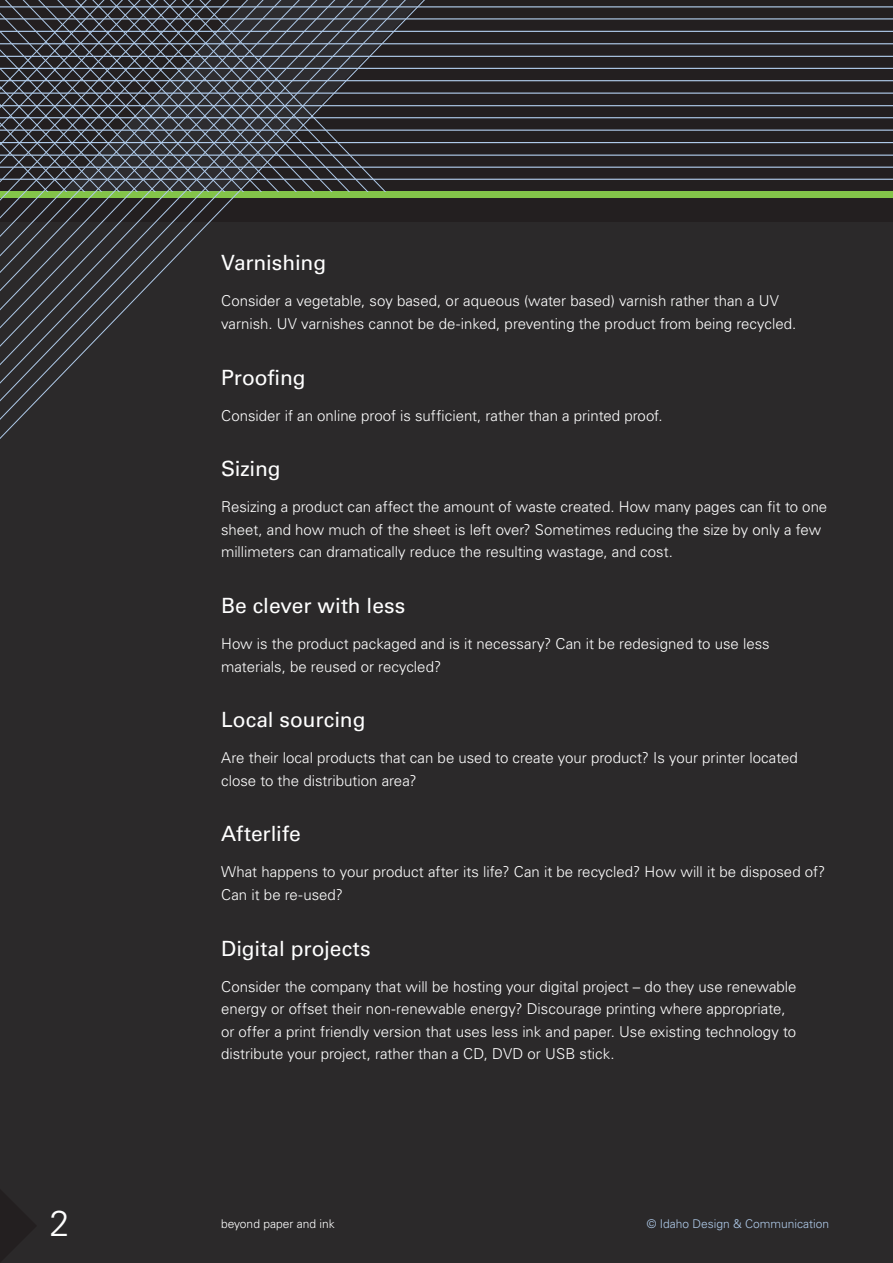
<style>
.page{position:relative;width:893px;height:1263px;background:#2b292a}
.page>*{position:absolute;margin:0;border:0;box-sizing:border-box;transform-origin:0 0}
.t1{font:300 36px "Univers LT Std";color:#fff}
.t2{font:21px "Univers LT Std";letter-spacing:-.005em;color:#fff}
.t3{font:300 15px/22.5px "Univers LT Std";color:#fff}
.t4{font:300 12px "Univers LT Std";color:#afcae9}
.t5{font:300 12px "Univers LT Std";color:#fff}
</style>
<div class="page">
<div style="left:0;top:0;width:893px;height:221px;background:#231f20"></div>
<hr style="left:0;top:7px;width:893px;height:1px;background:#afcae9">
<hr style="left:0;top:19px;width:893px;height:1px;background:#afcae9">
<hr style="left:0;top:31px;width:893px;height:1px;background:#afcae9">
<hr style="left:0;top:44px;width:893px;height:1px;background:#afcae9">
<hr style="left:0;top:56px;width:893px;height:1px;background:#afcae9">
<hr style="left:0;top:68px;width:893px;height:1px;background:#afcae9">
<hr style="left:0;top:80px;width:893px;height:1px;background:#afcae9">
<hr style="left:0;top:93px;width:893px;height:1px;background:#afcae9">
<hr style="left:0;top:105px;width:893px;height:1px;background:#afcae9">
<hr style="left:0;top:117px;width:893px;height:1px;background:#afcae9">
<hr style="left:0;top:130px;width:893px;height:1px;background:#afcae9">
<hr style="left:0;top:142px;width:893px;height:1px;background:#afcae9">
<hr style="left:0;top:155px;width:893px;height:1px;background:#afcae9">
<hr style="left:0;top:167px;width:893px;height:1px;background:#afcae9">
<hr style="left:0;top:179px;width:893px;height:1px;background:#afcae9">
<hr style="left:0;top:191px;width:893px;height:1px;background:#afcae9">
<div style="left:0;top:192px;width:893px;height:6px;background:#83c449"></div>
<svg style="left:437px;top:6px;width:105px;height:186px"></svg>
<svg style="left:0;top:192px;width:239px;height:247px"></svg>
<svg style="left:0;top:0;width:437px;height:192px"></svg>
<h2 class="t2" style="left:221px;top:250px;width:107px">Varnishing</h2>
<p class="t3" style="left:221px;top:290px;width:577px">Consider a vegetable, soy based, or aqueous (water based) varnish rather than a UV varnish. UV varnishes cannot be de-inked, preventing the product from being recycled.</p>
<h2 class="t2" style="left:221px;top:365px;width:86px">Proofing</h2>
<p class="t3" style="left:221px;top:404px;width:443px">Consider if an online proof is sufficient, rather than a printed proof.</p>
<h2 class="t2" style="left:221px;top:456px;width:61px">Sizing</h2>
<p class="t3" style="left:221px;top:496px;width:608px">Resizing a product can affect the amount of waste created. How many pages can fit to one sheet, and how much of the sheet is left over? Sometimes reducing the size by only a few millimeters can dramatically reduce the resulting wastage, and cost.</p>
<h2 class="t2" style="left:221px;top:593px;width:186px">Be clever with less</h2>
<p class="t3" style="left:221px;top:632px;width:550px">How is the product packaged and is it necessary? Can it be redesigned to use less materials, be reused or recycled?</p>
<h2 class="t2" style="left:221px;top:707px;width:146px">Local sourcing</h2>
<p class="t3" style="left:221px;top:747px;width:578px">Are their local products that can be used to create your product? Is your printer located close to the distribution area?</p>
<h2 class="t2" style="left:221px;top:821px;width:81px">Afterlife</h2>
<p class="t3" style="left:221px;top:861px;width:606px">What happens to your product after its life? Can it be recycled? How will it be disposed of?<br>Can it be re-used?</p>
<h2 class="t2" style="left:221px;top:936px;width:151px">Digital projects</h2>
<p class="t3" style="left:221px;top:975px;width:577px">Consider the company that will be hosting your digital project – do they use renewable energy or offset their non-renewable energy? Discourage printing where appropriate, or offer a print friendly version that uses less ink and paper. Use existing technology to distribute your project, rather than a CD, DVD or USB stick.</p>
<h1 class="t1" style="left:50px;top:1201px;width:22px">2</h1>
<p class="t5" style="left:221px;top:1217px;width:115px">beyond paper and ink</p>
<p class="t4" style="left:647px;top:1217px;width:184px">© Idaho Design &amp; Communication</p>
</div>
